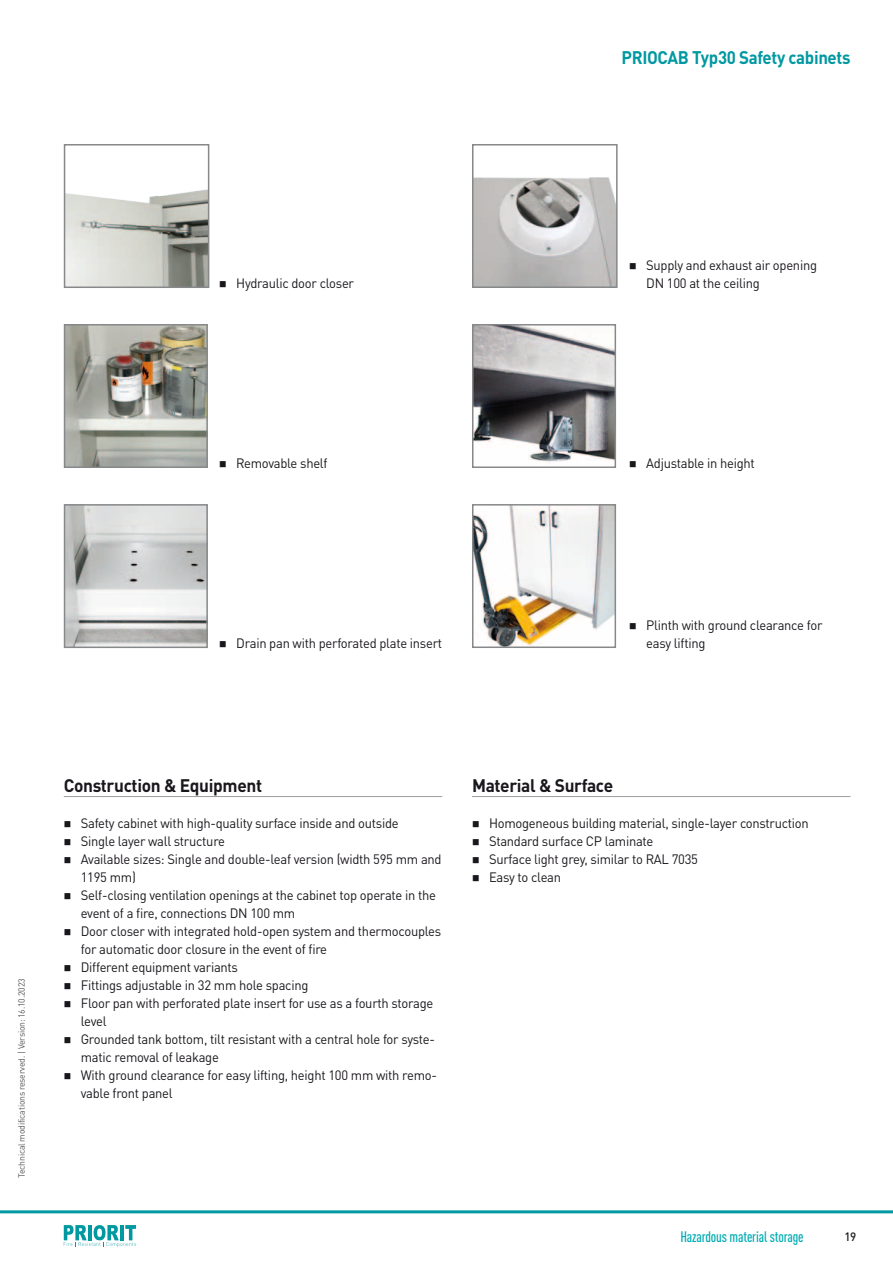
<style>
.page{position:relative;width:893px;height:1263px;background:#fff}
.page>*{position:absolute;margin:0;border:0;box-sizing:border-box;transform-origin:0 0}
.t1{font:700 18.15px "DINOT";letter-spacing:-.02em;color:#0098a1;scale:.93 1}
.t2{font:700 18px "DINOT";letter-spacing:-.02em;color:#1a171c;scale:.96 1}
.t3{font:500 condensed 15px "DINOT";letter-spacing:-.01em;color:#00acb3}
.t4{font:13.5px/18px "DINOT";letter-spacing:-.02em;color:#1a171c;scale:.96 1}
.t5{font:500 12px "DINOT";color:#1a171c;scale:.96 1}
.t6{font:9px "DINOT";letter-spacing:-.02em;color:#58585a;scale:.96 1}
</style>
<div class="page">
<img style="left:67px;top:507px;width:138px;height:138px">
<div style="left:64px;top:504px;width:144px;height:144px;border:2px solid #87888a"></div>
<img style="left:475px;top:507px;width:138px;height:138px">
<div style="left:472px;top:504px;width:144px;height:144px;border:2px solid #87888a"></div>
<img style="left:67px;top:327px;width:138px;height:138px">
<div style="left:64px;top:324px;width:144px;height:144px;border:2px solid #87888a"></div>
<img style="left:475px;top:327px;width:138px;height:135px">
<div style="left:472px;top:324px;width:144px;height:144px;border:2px solid #87888a"></div>
<img style="left:67px;top:189px;width:139px;height:96px">
<div style="left:64px;top:144px;width:145px;height:144px;border:2px solid #87888a"></div>
<img style="left:475px;top:177px;width:140px;height:108px">
<div style="left:472px;top:144px;width:146px;height:144px;border:2px solid #87888a"></div>
<hr style="left:64px;top:796px;width:378px;height:1px;background:#9d9ea0">
<hr style="left:472px;top:796px;width:378px;height:1px;background:#9d9ea0">
<hr style="left:0;top:1210px;width:893px;height:3px;background:#0098a1">
<svg style="left:64px;top:1225px;width:72px;height:22px"></svg>
<h1 class="t1" style="left:621px;top:45px;width:248px">PRIOCAB Typ30 Safety cabinets</h1>
<p class="t4" style="left:236px;top:274px;width:124px">Hydraulic door closer</p>
<p class="t4" style="left:646px;top:256px;width:179px">Supply and exhaust air opening<br>DN 100 at the ceiling</p>
<p class="t4" style="left:236px;top:454px;width:97px">Removable shelf</p>
<p class="t4" style="left:646px;top:454px;width:115px">Adjustable in height</p>
<p class="t4" style="left:236px;top:634px;width:216px">Drain pan with perforated plate insert</p>
<p class="t4" style="left:646px;top:616px;width:185px">Plinth with ground clearance for easy lifting</p>
<p class="t6" style="left:16px;top:1178px;width:209px;rotate:-90deg">Technical modifications reserved. | Version: 16.10.2023</p>
<h2 class="t2" style="left:64px;top:774px;width:208px">Construction &amp; Equipment</h2>
<p class="t4" style="left:81px;top:814px;width:377px">Safety cabinet with high-quality surface inside and outside<br>Single layer wall structure<br>Available sizes: Single and double-leaf version (width 595 mm and 1195 mm)<br>Self-closing ventilation openings at the cabinet top operate in the event of a fire, connections DN 100 mm<br>Door closer with integrated hold-open system and thermocouples for automatic door closure in the event of fire<br>Different equipment variants<br>Fittings adjustable in 32 mm hole spacing<br>Floor pan with perforated plate insert for use as a fourth storage level<br>Grounded tank bottom, tilt resistant with a central hole for syste&shy;matic removal of leakage<br>With ground clearance for easy lifting, height 100 mm with remo&shy;vable front panel</p>
<h2 class="t2" style="left:472px;top:774px;width:149px">Material &amp; Surface</h2>
<p class="t4" style="left:489px;top:814px;width:335px">Homogeneous building material, single-layer construction Standard surface CP laminate<br>Surface light grey, similar to RAL 7035<br>Easy to clean</p>
<p class="t3" style="left:680px;top:1227px;width:125px">Hazardous material storage</p>
<p class="t5" style="left:845px;top:1228px;width:14px">19</p>
</div>
